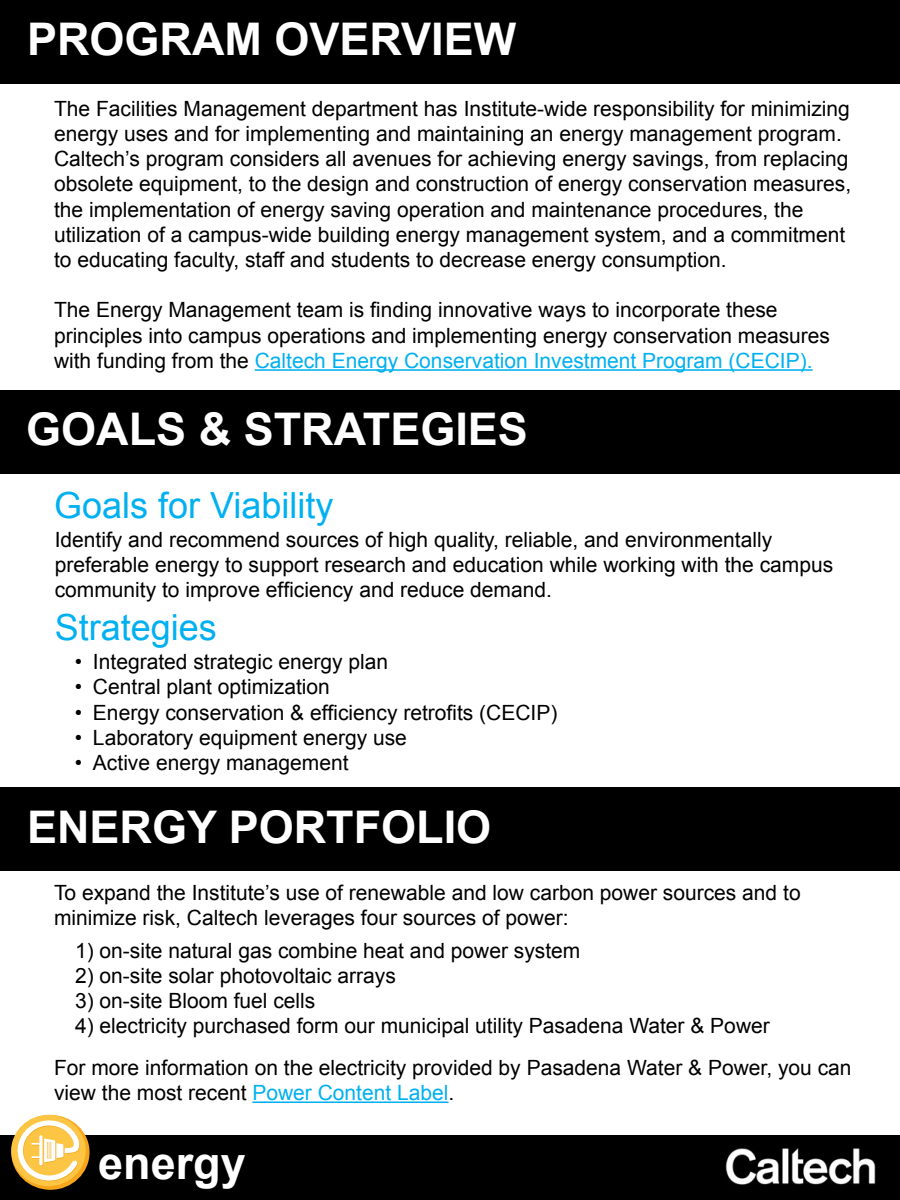
<style>
.page{position:relative;width:900px;height:1200px;background:#fff}
.page>*{position:absolute;margin:0;border:0;box-sizing:border-box;transform-origin:0 0}
.t1{font:700 45px "Arial";color:#fff}
.t2{font:36px "Arial";color:#00b0f0}
.t3{font:21px/25.2px "Arial";color:#000}
.s1{color:#00b0f0}
</style>
<div class="page">
<div style="left:0;top:1136px;width:900px;height:64px;background:#000"></div>
<svg style="left:11px;top:1115px;width:79px;height:75px"></svg>
<div style="left:11px;top:1115px;width:75px;height:71px;background:#fcc543;border-radius:50%"></div>
<svg style="left:13px;top:1116px;width:68px;height:70px"></svg>
<img style="left:701px;top:1135px;width:199px;height:50px">
<hr style="left:255px;top:369px;width:558px;height:2px;background:#00b0f0">
<div style="left:0;top:390px;width:900px;height:83px;background:#000"></div>
<div style="left:1px;top:0;width:899px;height:83px;background:#000"></div>
<div style="left:1px;top:788px;width:899px;height:83px;background:#000"></div>
<hr style="left:252px;top:1101px;width:197px;height:2px;background:#00b0f0">
<h1 class="t1" style="left:27px;top:9px;width:491px">PROGRAM OVERVIEW</h1>
<p class="t3" style="left:54px;top:96px;width:799px">The Facilities Management department has Institute-wide responsibility for minimizing energy uses and for implementing and maintaining an energy management program.<br>Caltech’s program considers all avenues for achieving energy savings, from replacing obsolete equipment, to the design and construction of energy conservation measures, the implementation of energy saving operation and maintenance procedures, the utilization of a campus-wide building energy management system, and a commitment to educating faculty, staff and students to decrease energy consumption.</p>
<p class="t3" style="left:54px;top:298px;width:778px">The Energy Management team is finding innovative ways to incorporate these principles into campus operations and implementing energy conservation measures with funding from the <span class="s1">Caltech Energy Conservation Investment Program (CECIP).</span></p>
<h1 class="t1" style="left:26px;top:399px;width:503px">GOALS &amp; STRATEGIES</h1>
<h2 class="t2" style="left:54px;top:482px;width:281px">Goals for Viability</h2>
<p class="t3" style="left:55px;top:527px;width:780px">Identify and recommend sources of high quality, reliable, and environmentally preferable energy to support research and education while working with the campus community to improve efficiency and reduce demand.</p>
<h2 class="t2" style="left:55px;top:603px;width:164px">Strategies</h2>
<p class="t3" style="left:75px;top:650px;width:315px">• Integrated strategic energy plan</p>
<p class="t3" style="left:75px;top:675px;width:256px">• Central plant optimization</p>
<p class="t3" style="left:75px;top:700px;width:484px">• Energy conservation &amp; efficiency retrofits (CECIP)</p>
<p class="t3" style="left:75px;top:725px;width:333px">• Laboratory equipment energy use</p>
<p class="t3" style="left:75px;top:750px;width:275px">• Active energy management</p>
<h1 class="t1" style="left:27px;top:797px;width:466px">ENERGY PORTFOLIO</h1>
<p class="t3" style="left:54px;top:880px;width:748px">To expand the Institute’s use of renewable and low carbon power sources and to minimize risk, Caltech leverages four sources of power:</p>
<p class="t3" style="left:75px;top:938px;width:507px">1) on-site natural gas combine heat and power system</p>
<p class="t3" style="left:75px;top:963px;width:322px">2) on-site solar photovoltaic arrays</p>
<p class="t3" style="left:75px;top:988px;width:242px">3) on-site Bloom fuel cells</p>
<p class="t3" style="left:54px;top:1006px;width:799px;line-height:41.4px;text-indent:21px">4) electricity purchased form our municipal utility Pasadena Water &amp; Power<br>For more information on the electricity provided by Pasadena Water &amp; Power, you can</p>
<p class="t3" style="left:54px;top:1080px;width:402px">view the most recent <span class="s1">Power Content Label</span>.</p>
<h1 class="t1" style="left:98px;top:1133px;width:149px">energy</h1>
</div>
